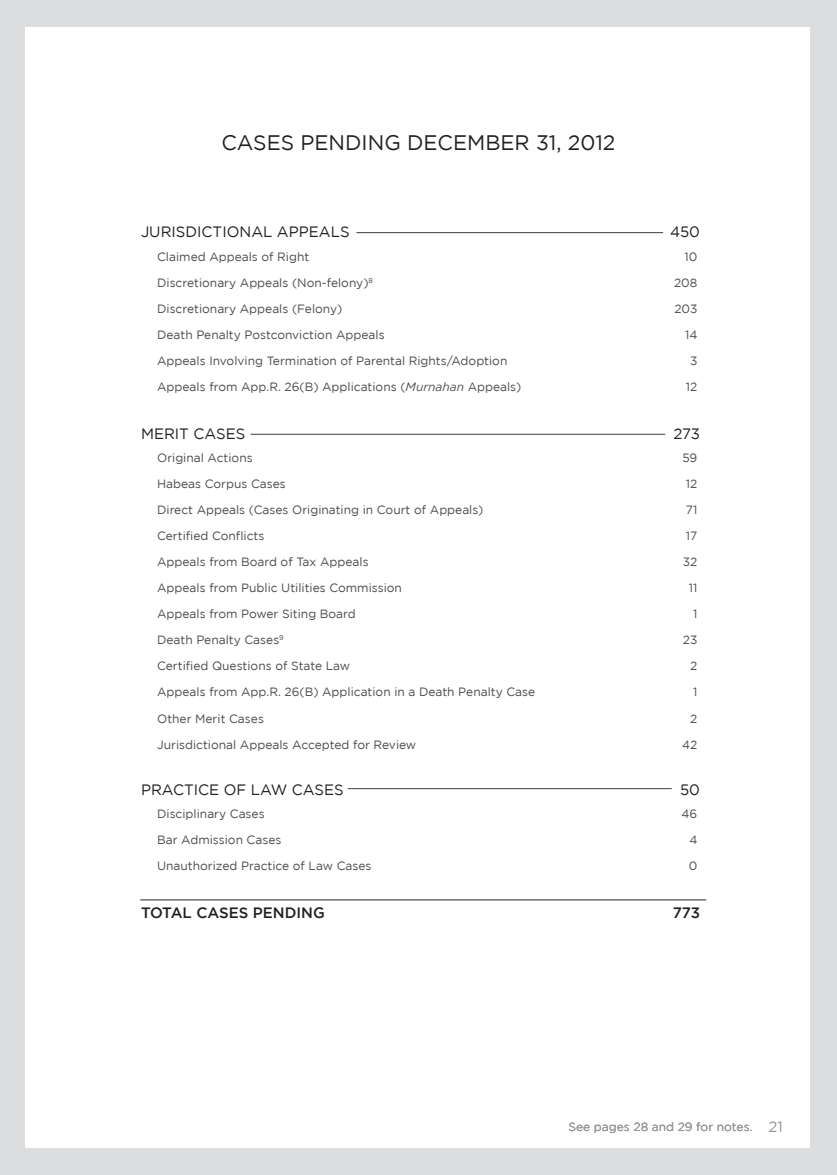
<style>
.page{position:relative;width:837px;height:1175px;background:#fff}
.page>*{position:absolute;margin:0;border:0;box-sizing:border-box;transform-origin:0 0}
.Stats_Page_Header{font:21px "Gotham";color:#231f20}
.Clerk_Table_Header{font:15px "Gotham";color:#231f20}
.Stats_TOTAL{font:500 15px "Gotham";color:#231f20}
.Total_NUMBER{font:15px "Gotham";color:#231f20}
.Case_Types{font:12px "Gotham";color:#4b4c4d}
.Numbers{font:12px "Gotham";color:#4b4c4d}
.Timeline_Dateline{font:12px "Gotham";color:#939598}
.s1{font-style:italic}
.s2{font-size:15px}
</style>
<div class="page">
<div style="left:0;top:0;width:837px;height:1174px;background:#dcdddf"></div>
<div style="left:26px;top:27px;width:784px;height:1121px;background:#fff"></div>
<hr style="left:140px;top:899px;width:566px;height:1px;background:#3e3e3f">
<hr style="left:251px;top:434px;width:414px;height:1px;background:#3e3e3f">
<hr style="left:356px;top:232px;width:307px;height:1px;background:#3e3e3f">
<hr style="left:348px;top:788px;width:324px;height:1px;background:#3e3e3f">
<p class="Stats_Page_Header" style="left:221px;top:131px;width:396px">CASES PENDING DECEMBER 31, 2012</p>
<p class="Clerk_Table_Header" style="left:141px;top:223px;width:210px">JURISDICTIONAL APPEALS</p>
<p class="Total_NUMBER" style="left:670px;top:223px;width:31px">450</p>
<p class="Case_Types" style="left:157px;top:250px;width:154px">Claimed Appeals of Right</p>
<p class="Numbers" style="left:685px;top:250px;width:14px">10</p>
<p class="Case_Types" style="left:157px;top:276px;width:217px">Discretionary Appeals (Non-felony)<sup>8</sup></p>
<p class="Numbers" style="left:674px;top:276px;width:25px">208</p>
<p class="Case_Types" style="left:157px;top:302px;width:187px">Discretionary Appeals (Felony)</p>
<p class="Numbers" style="left:674px;top:302px;width:25px">203</p>
<p class="Case_Types" style="left:157px;top:328px;width:229px">Death Penalty Postconviction Appeals</p>
<p class="Numbers" style="left:685px;top:328px;width:14px">14</p>
<p class="Case_Types" style="left:157px;top:354px;width:352px">Appeals Involving Termination of Parental Rights/Adoption</p>
<p class="Numbers" style="left:690px;top:354px;width:9px">3</p>
<p class="Case_Types" style="left:157px;top:380px;width:366px">Appeals from App.R. 26(B) Applications (<span class="s1">Murnahan</span> Appeals)</p>
<p class="Numbers" style="left:686px;top:380px;width:13px">12</p>
<p class="Clerk_Table_Header" style="left:141px;top:425px;width:106px">MERIT CASES</p>
<p class="Total_NUMBER" style="left:673px;top:425px;width:28px">273</p>
<p class="Case_Types" style="left:157px;top:451px;width:97px">Original Actions</p>
<p class="Numbers" style="left:682px;top:451px;width:17px">59</p>
<p class="Case_Types" style="left:157px;top:477px;width:130px">Habeas Corpus Cases</p>
<p class="Numbers" style="left:686px;top:477px;width:13px">12</p>
<p class="Case_Types" style="left:157px;top:503px;width:328px">Direct Appeals (Cases Originating in Court of Appeals)</p>
<p class="Numbers" style="left:686px;top:503px;width:13px">71</p>
<p class="Case_Types" style="left:157px;top:529px;width:109px">Certified Conflicts</p>
<p class="Numbers" style="left:686px;top:529px;width:13px">17</p>
<p class="Case_Types" style="left:157px;top:555px;width:213px">Appeals from Board of Tax Appeals</p>
<p class="Numbers" style="left:683px;top:555px;width:16px">32</p>
<p class="Case_Types" style="left:157px;top:581px;width:246px">Appeals from Public Utilities Commission</p>
<p class="Numbers" style="left:689px;top:581px;width:10px">11</p>
<p class="Case_Types" style="left:157px;top:607px;width:200px">Appeals from Power Siting Board</p>
<p class="Numbers" style="left:693px;top:607px;width:6px">1</p>
<p class="Case_Types" style="left:157px;top:633px;width:128px">Death Penalty Cases<sup>9</sup></p>
<p class="Numbers" style="left:683px;top:633px;width:16px">23</p>
<p class="Case_Types" style="left:157px;top:659px;width:195px">Certified Questions of State Law</p>
<p class="Numbers" style="left:690px;top:659px;width:9px">2</p>
<p class="Case_Types" style="left:157px;top:685px;width:380px">Appeals from App.R. 26(B) Application in a Death Penalty Case</p>
<p class="Numbers" style="left:693px;top:685px;width:6px">1</p>
<p class="Case_Types" style="left:157px;top:711px;width:108px">Other Merit Cases</p>
<p class="Numbers" style="left:690px;top:711px;width:9px">2</p>
<p class="Case_Types" style="left:157px;top:737px;width:261px">Jurisdictional Appeals Accepted for Review</p>
<p class="Numbers" style="left:682px;top:737px;width:17px">42</p>
<p class="Clerk_Table_Header" style="left:141px;top:781px;width:204px">PRACTICE OF LAW CASES</p>
<p class="Total_NUMBER" style="left:680px;top:781px;width:21px">50</p>
<p class="Case_Types" style="left:157px;top:807px;width:109px">Disciplinary Cases</p>
<p class="Numbers" style="left:682px;top:807px;width:17px">46</p>
<p class="Case_Types" style="left:157px;top:833px;width:126px">Bar Admission Cases</p>
<p class="Numbers" style="left:689px;top:833px;width:10px">4</p>
<p class="Case_Types" style="left:157px;top:859px;width:216px">Unauthorized Practice of Law Cases</p>
<p class="Numbers" style="left:689px;top:859px;width:10px">0</p>
<p class="Stats_TOTAL" style="left:141px;top:904px;width:185px">TOTAL CASES PENDING</p>
<p class="Stats_TOTAL" style="left:673px;top:904px;width:29px">773</p>
<p class="Timeline_Dateline" style="left:568px;top:1120px;width:216px">See pages 28 and 29 for notes. <span class="s2">21</span></p>
</div>
